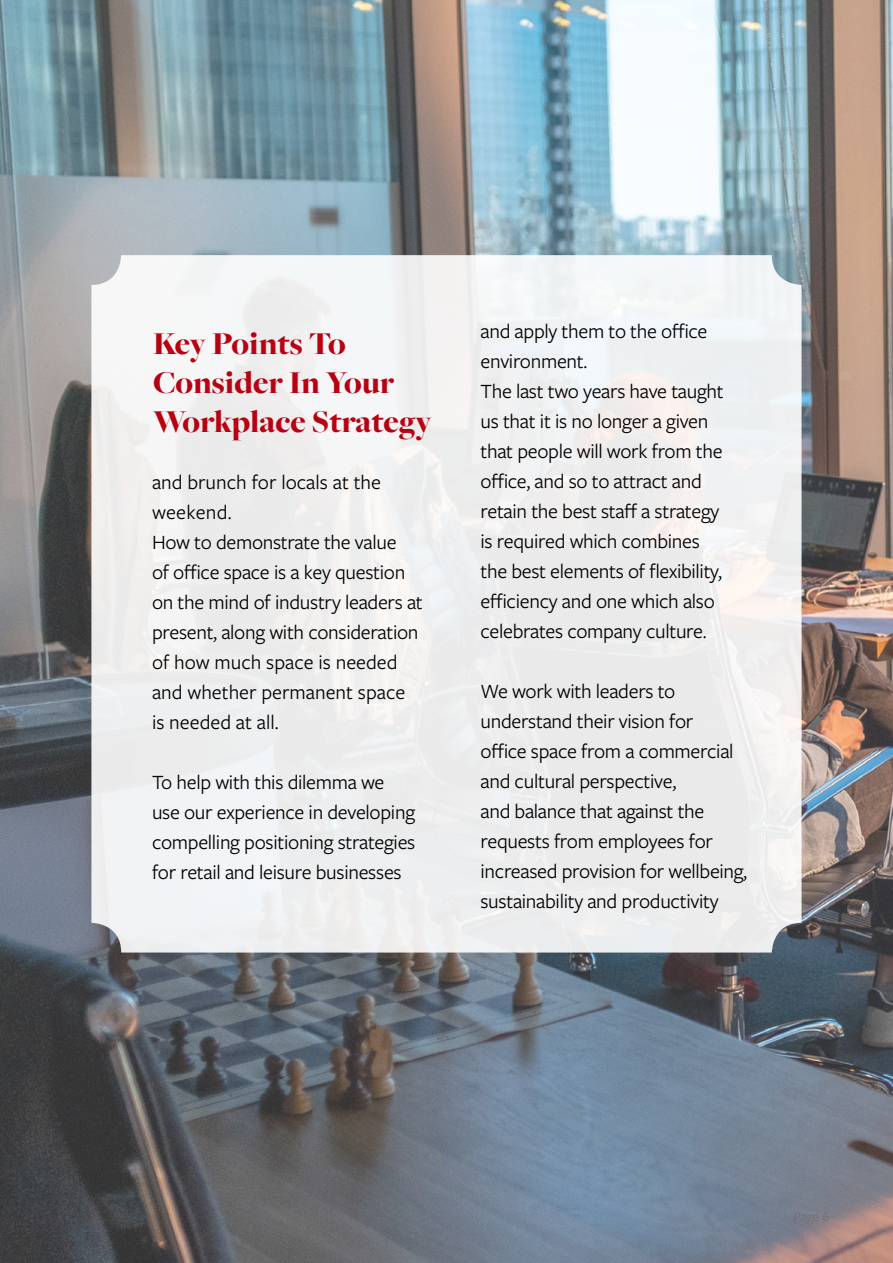
<style>
.page{position:relative;width:893px;height:1263px;background:#fff}
.page>*{position:absolute;margin:0;border:0;box-sizing:border-box;transform-origin:0 0}
.t1{font:900 33px/39px "Freight Big Pro";color:#b80010}
.t2{font:21px/30px "Freight Sans Pro";letter-spacing:-.015em;color:#000}
.t3{font:13.5px "Freight Sans Pro";color:#706f6f}
</style>
<div class="page">
<img style="left:0;top:0;width:893px;height:1263px">
<div style="left:91px;top:255px;width:710px;height:697px;background:#eeefef;border-radius:30px"></div>
<h1 class="t1" style="left:153px;top:324px;width:280px">Key Points To<br>Consider In Your<br>Workplace Strategy</h1>
<p class="t2" style="left:152px;top:466px;width:272px">and brunch for locals at the weekend.<br>How to demonstrate the value<br>of office space is a key question on the mind of industry leaders at present, along with consideration of how much space is needed and whether permanent space is needed at all.</p>
<p class="t2" style="left:152px;top:766px;width:265px">To help with this dilemma we use our experience in developing compelling positioning strategies for retail and leisure businesses</p>
<p class="t2" style="left:480px;top:315px;width:245px">and apply them to the office environment.<br>The last two years have taught us that it is no longer a given that people will work from the office, and so to attract and retain the best staff a strategy is required which combines the best elements of flexibility, efficiency and one which also celebrates company culture.</p>
<p class="t2" style="left:480px;top:675px;width:268px">We work with leaders to understand their vision for<br>office space from a commercial and cultural perspective,<br>and balance that against the requests from employees for increased provision for wellbeing, sustainability and productivity</p>
<p class="t3" style="left:794px;top:1207px;width:37px">Page 6</p>
</div>
